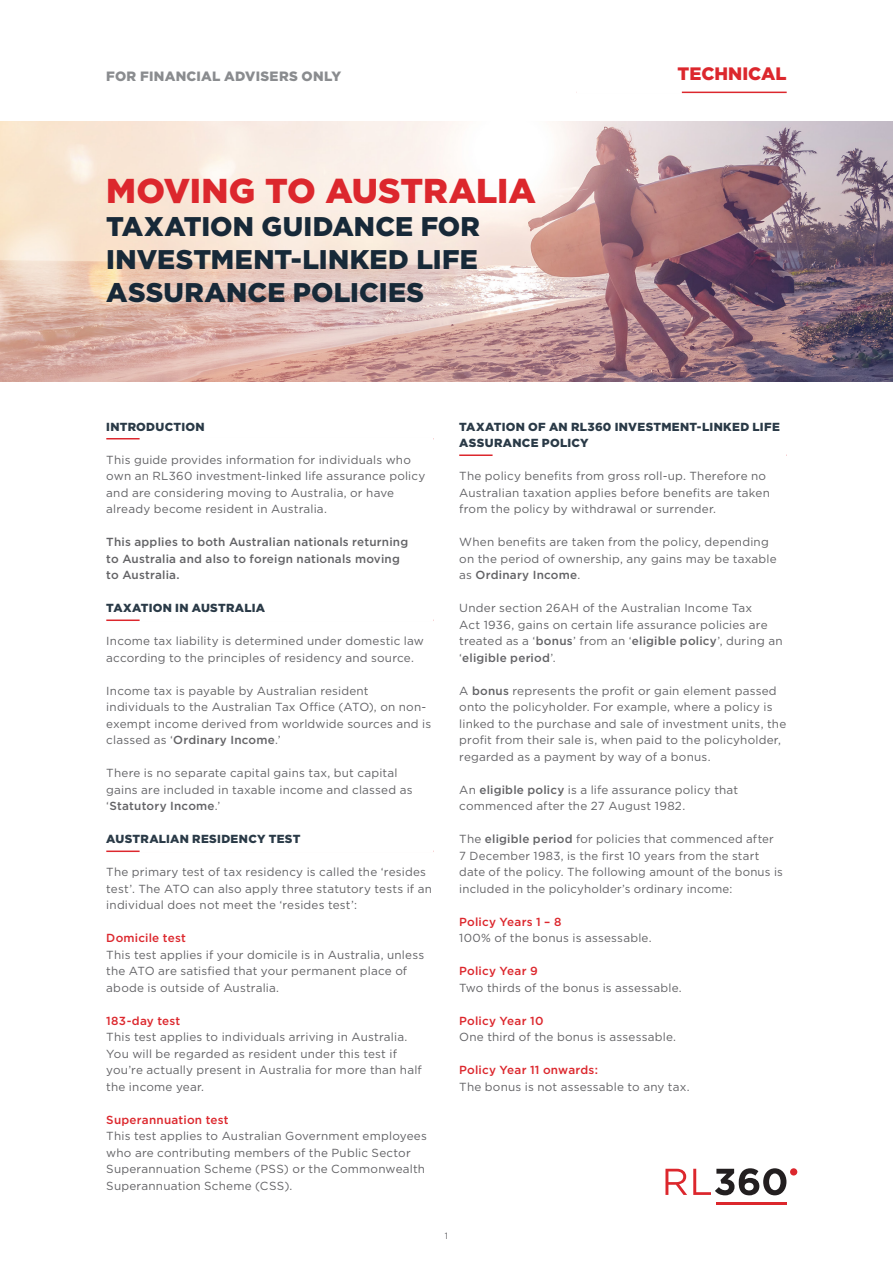
<style>
.page{position:relative;width:893px;height:1263px;background:#fff}
.page>*{position:absolute;margin:0;border:0;box-sizing:border-box;transform-origin:0 0}
.Headline{font:900 34.5px "Gotham";color:#dc272d}
.Headline-2{font:900 27px/33px "Gotham";letter-spacing:.005em;color:#172938;text-align:justify}
.Product_name{font:900 18px "Gotham";color:#dc272d}
.For_financial_advise{font:900 13.5px "Gotham";letter-spacing:.02em;color:#8a8c8f}
.Body{font:11.7px/16.5px "Gotham";letter-spacing:.015em;color:#636366}
.Subheadline{font:900 11.7px/16.5px "Gotham";letter-spacing:.025em;color:#2a3a47}
.Body-2{font:500 11.7px/16.5px "Gotham";letter-spacing:.02em;color:#636366}
.Subheadline_2{font:500 11.7px "Gotham";letter-spacing:.02em;color:#dc272d}
.t1{font:9px "Gotham";color:#636366}
.s1{font-weight:500}
</style>
<div class="page">
<hr style="left:106px;top:438px;width:328px;height:1px;background:#dc272d">
<hr style="left:140px;top:437px;width:294px;height:3px;background:#fff">
<hr style="left:106px;top:619px;width:328px;height:2px;background:#dc272d">
<hr style="left:140px;top:619px;width:294px;height:3px;background:#fff">
<hr style="left:106px;top:850px;width:328px;height:2px;background:#dc272d">
<hr style="left:140px;top:850px;width:294px;height:3px;background:#fff">
<hr style="left:459px;top:454px;width:328px;height:2px;background:#dc272d">
<hr style="left:493px;top:454px;width:294px;height:3px;background:#fff">
<hr style="left:716px;top:1202px;width:70px;height:3px;background:#dc272d">
<div style="left:790px;top:1168px;width:7px;height:7px;background:#dc272d;border-radius:50%"></div>
<svg style="left:665px;top:1168px;width:121px;height:27px"></svg>
<hr style="left:577px;top:92px;width:210px;height:1px;background:#dc272d">
<hr style="left:577px;top:91px;width:105px;height:3px;background:#fff">
<img style="left:0;top:122px;width:893px;height:259px">
<p class="For_financial_advise" style="left:106px;top:67px;width:236px">FOR FINANCIAL ADVISERS ONLY</p>
<p class="Headline" style="left:106px;top:167px;width:431px">MOVING TO AUSTRALIA</p>
<p class="Headline-2" style="left:106px;top:209px;width:375px">TAXATION GUIDANCE FOR INVESTMENT-LINKED LIFE ASSURANCE POLICIES</p>
<p class="Product_name" style="left:677px;top:62px;width:111px">TECHNICAL</p>
<p class="Subheadline" style="left:106px;top:418px;width:100px">INTRODUCTION</p>
<p class="Body" style="left:106px;top:451px;width:321px">This guide provides information for individuals who own an RL360 investment-linked life assurance policy and are considering moving to Australia, or have already become resident in Australia.</p>
<p class="Body-2" style="left:106px;top:533px;width:303px">This applies to both Australian nationals returning to Australia and also to foreign nationals moving to Australia.</p>
<p class="Subheadline" style="left:106px;top:599px;width:160px">TAXATION IN AUSTRALIA</p>
<p class="Body" style="left:106px;top:632px;width:319px">Income tax liability is determined under domestic law according to the principles of residency and source.</p>
<p class="Body" style="left:106px;top:682px;width:326px">Income tax is payable by Australian resident individuals to the Australian Tax Office (ATO), on non&shy;exempt income derived from worldwide sources and is classed as ‘<span class="s1">Ordinary Income</span>.’</p>
<p class="Body" style="left:106px;top:764px;width:308px">There is no separate capital gains tax, but capital gains are included in taxable income and classed as ‘<span class="s1">Statutory Income</span>.’</p>
<p class="Subheadline" style="left:106px;top:830px;width:196px">AUSTRALIAN RESIDENCY TEST</p>
<p class="Body" style="left:106px;top:863px;width:327px">The primary test of tax residency is called the ‘resides test’. The ATO can also apply three statutory tests if an individual does not meet the ‘resides test’:</p>
<p class="Subheadline_2" style="left:106px;top:930px;width:81px">Domicile test</p>
<p class="Body" style="left:106px;top:946px;width:319px">This test applies if your domicile is in Australia, unless the ATO are satisfied that your permanent place of abode is outside of Australia.</p>
<p class="Subheadline_2" style="left:106px;top:1013px;width:76px">183-day test</p>
<p class="Body" style="left:106px;top:1028px;width:317px">This test applies to individuals arriving in Australia.<br>You will be regarded as resident under this test if you’re actually present in Australia for more than half the income year.</p>
<p class="Subheadline_2" style="left:106px;top:1112px;width:124px">Superannuation test</p>
<p class="Body" style="left:106px;top:1127px;width:322px">This test applies to Australian Government employees who are contributing members of the Public Sector Superannuation Scheme (PSS) or the Commonwealth Superannuation Scheme (CSS).</p>
<p class="Subheadline" style="left:459px;top:418px;width:322px">TAXATION OF AN RL360 INVESTMENT-LINKED LIFE<br>ASSURANCE POLICY</p>
<p class="Body" style="left:459px;top:467px;width:312px">The policy benefits from gross roll-up. Therefore no<br>Australian taxation applies before benefits are taken from the policy by withdrawal or surrender.</p>
<p class="Body" style="left:459px;top:533px;width:319px">When benefits are taken from the policy, depending on the period of ownership, any gains may be taxable as <span class="s1">Ordinary Income</span>.</p>
<p class="Body" style="left:459px;top:599px;width:325px">Under section 26AH of the Australian Income Tax<br>Act 1936, gains on certain life assurance policies are treated as a ‘<span class="s1">bonus</span>’ from an ‘<span class="s1">eligible policy</span>’, during an ‘<span class="s1">eligible period</span>’.</p>
<p class="Body" style="left:459px;top:682px;width:329px">A <span class="s1">bonus</span> represents the profit or gain element passed onto the policyholder. For example, where a policy is linked to the purchase and sale of investment units, the profit from their sale is, when paid to the policyholder, regarded as a payment by way of a bonus.</p>
<p class="Body" style="left:459px;top:781px;width:280px">An <span class="s1">eligible policy</span> is a life assurance policy that commenced after the 27 August 1982.</p>
<p class="Body" style="left:459px;top:830px;width:325px">The <span class="s1">eligible period</span> for policies that commenced after 7 December 1983, is the first 10 years from the start date of the policy. The following amount of the bonus is included in the policyholder’s ordinary income:</p>
<p class="Subheadline_2" style="left:459px;top:914px;width:104px">Policy Years 1 – 8</p>
<p class="Body" style="left:459px;top:929px;width:194px">100% of the bonus is assessable.</p>
<p class="Subheadline_2" style="left:459px;top:963px;width:80px">Policy Year 9</p>
<p class="Body" style="left:459px;top:979px;width:224px">Two thirds of the bonus is assessable.</p>
<p class="Subheadline_2" style="left:459px;top:1013px;width:86px">Policy Year 10</p>
<p class="Body" style="left:459px;top:1028px;width:218px">One third of the bonus is assessable.</p>
<p class="Subheadline_2" style="left:459px;top:1062px;width:140px">Policy Year 11 onwards:</p>
<p class="Body" style="left:459px;top:1078px;width:232px">The bonus is not assessable to any tax.</p>
<p class="t1" style="left:445px;top:1230px;width:5px">1</p>
</div>
